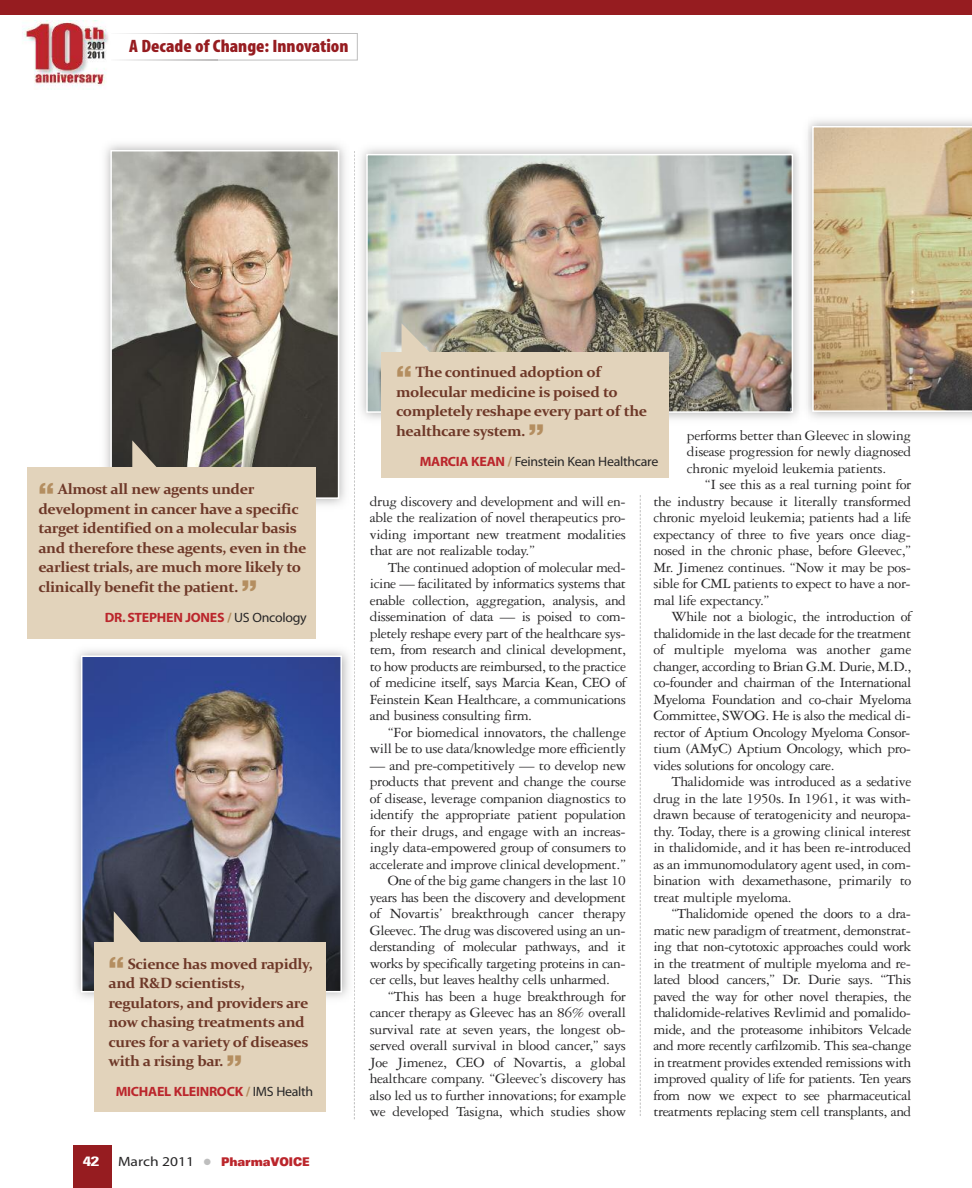
<style>
.page{position:relative;width:972px;height:1188px;background:#fff}
.page>*{position:absolute;margin:0;border:0;box-sizing:border-box;transform-origin:0 0}
.t1{font:18px "Myriad MM.830.wt.300.wd";color:#961c20;scale:1.05 1}
.t2{font:15px/16.5px "Garamond Three";letter-spacing:-.02em;color:#272627;text-align:justify}
.t3{font:700 15px/19.5px "Constantia";letter-spacing:-.025em;color:#6e3828}
.t4{font:13.5px "Myriad MM.700.wt.600.wd";letter-spacing:-.02em;color:#bb262c}
.t5{font:13.5px "Myriad MM.400.wt.600.wd";letter-spacing:-.02em;color:#272627}
.t6{font:700 condensed 13.5px "Univers";color:#fff;scale:1.4 1}
.t7{font:900 expanded 12px "Univers";letter-spacing:-.01em;color:#bb262c;scale:.75 1}
.s1{font-family:"Helvetica";font-weight:900;font-size:30px;color:#b48e60}
.s2{color:#b48e60}
.s3{font-family:"Myriad MM.400.wt.600.wd";color:#272627}
.s4{font-family:"Myriad MM.400.wt.600.wd";font-weight:400;font-stretch:normal;font-size:13.5px;color:#272627}
.s5{color:#bebebe}
.s6{font-family:"Myriad MM.700.wt.600.wd";color:#bb262c}
.s7{font-family:"Myriad MM.700.wt.600.wd";color:#b48e60}
</style>
<div class="page">
<div style="left:73px;top:1145px;width:39px;height:43px;background:#961c20"></div>
<div style="left:0;top:0;width:972px;height:15px;background:#961c20"></div>
<svg style="left:354px;top:428px;width:1px;height:691px"></svg>
<svg style="left:640px;top:495px;width:1px;height:621px"></svg>
<svg style="left:218px;top:33px;width:140px;height:27px"></svg>
<img style="left:22px;top:20px;width:87px;height:70px">
<img style="left:354px;top:151px;width:1px;height:276px">
<img style="left:369px;top:157px;width:421px;height:253px">
<div style="left:366px;top:154px;width:427px;height:259px;border:2px solid #fff"></div>
<img style="left:113px;top:153px;width:223px;height:343px">
<div style="left:110px;top:150px;width:229px;height:349px;border:2px solid #fff"></div>
<div style="left:27px;top:467px;width:289px;height:171px;background:#e2d3bb"></div>
<svg style="left:132px;top:440px;width:36px;height:27px"></svg>
<img style="left:354px;top:645px;width:1px;height:298px">
<img style="left:84px;top:659px;width:255px;height:330px">
<div style="left:81px;top:656px;width:261px;height:336px;border:2px solid #fff"></div>
<div style="left:94px;top:942px;width:231px;height:170px;background:#e2d3bb"></div>
<svg style="left:114px;top:911px;width:35px;height:31px"></svg>
<div style="left:382px;top:352px;width:287px;height:125px;background:#e2d3bb"></div>
<svg style="left:402px;top:323px;width:35px;height:29px"></svg>
<img style="left:799px;top:120px;width:173px;height:298px">
<svg style="left:812px;top:126px;width:160px;height:286px;background:#c0ac85"></svg>
<p class="t1" style="left:129px;top:40px;width:210px">A Decade of Change: Innovation</p>
<p class="t3" style="left:38px;top:479px;width:270px"><span class="s1">“</span> Almost all new agents under development in cancer have a specific target identified on a molecular basis and therefore these agents, even in the earliest trials, are much more likely to clinically benefit the patient. <span class="s1">”</span></p>
<p class="t4" style="left:105px;top:612px;width:204px">DR.STEPHEN JONES <span class="s2">/</span> <span class="s3">US Oncology</span></p>
<p class="t3" style="left:108px;top:954px;width:206px"><span class="s1">“</span> Science has moved rapidly, and R&amp;D scientists, regulators, and providers are now chasing treatments and cures for a variety of diseases with a rising bar. <span class="s1">”</span></p>
<p class="t4" style="left:116px;top:1086px;width:199px">MICHAEL KLEINROCK <span class="s2">/</span> <span class="s3">IMS Health</span></p>
<p class="t6" style="left:83px;top:1156px;width:13px">42</p>
<p class="t7" style="left:118px;top:1157px;width:257px"><span class="s4">March 2011</span> <span class="s5">●</span> PharmaVOICE</p>
<p class="t3" style="left:396px;top:363px;width:253px"><span class="s1">“</span> The continued adoption of molecular medicine is poised to completely reshape every part of the healthcare system. <span class="s1">”</span></p>
<p class="t5" style="left:420px;top:456px;width:240px"><span class="s6">MARCIA KEAN</span> <span class="s7">/</span> Feinstein Kean Healthcare</p>
<p class="t2" style="left:687px;top:428px;width:226px">performs better than Gleevec in slowing disease progression for newly diagnosed chronic myeloid leukemia patients.</p>
<p class="t2" style="left:653px;top:478px;width:260px;text-indent:52px">“I see this as a real turning point for the industry because it literally transformed chronic myeloid leukemia; patients had a life expectancy of three to five years once diag&shy;nosed in the chronic phase, before Gleevec,” Mr. Jimenez continues. “Now it may be pos&shy;sible for CML patients to expect to have a nor&shy;mal life expectancy.”</p>
<p class="t2" style="left:653px;top:610px;width:260px;text-indent:18px">While not a biologic, the introduction of thalidomide in the last decade for the treatment of multiple myeloma was another game changer, according to Brian G.M. Durie, M.D., co-founder and chairman of the International Myeloma Foundation and co-chair Myeloma Committee, SWOG. He is also the medical di&shy;rector of Aptium Oncology Myeloma Consor&shy;tium (AMyC) Aptium Oncology, which pro&shy;vides solutions for oncology care.</p>
<p class="t2" style="left:653px;top:775px;width:260px;text-indent:18px">Thalidomide was introduced as a sedative drug in the late 1950s. In 1961, it was with&shy;drawn because of teratogenicity and neuropa&shy;thy. Today, there is a growing clinical interest in thalidomide, and it has been re-introduced as an immunomodulatory agent used, in com&shy;bination with dexamethasone, primarily to treat multiple myeloma.</p>
<p class="t2" style="left:653px;top:907px;width:260px;text-indent:18px">“Thalidomide opened the doors to a dra&shy;matic new paradigm of treatment, demonstrat&shy;ing that non-cytotoxic approaches could work in the treatment of multiple myeloma and re&shy;lated blood cancers,” Dr. Durie says. “This paved the way for other novel therapies, the thalidomide-relatives Revlimid and pomalido&shy;mide, and the proteasome inhibitors Velcade and more recently carfilzomib. This sea-change in treatment provides extended remissions with improved quality of life for patients. Ten years from now we expect to see pharmaceutical treatments replacing stem cell transplants, and</p>
<p class="t2" style="left:370px;top:494px;width:258px">drug discovery and development and will en&shy;able the realization of novel therapeutics pro&shy;viding important new treatment modalities that are not realizable today.”</p>
<p class="t2" style="left:370px;top:560px;width:258px;text-indent:18px">The continued adoption of molecular med&shy;icine — facilitated by informatics systems that enable collection, aggregation, analysis, and dissemination of data — is poised to com&shy;pletely reshape every part of the healthcare sys&shy;tem, from research and clinical development, to how products are reimbursed, to the practice of medicine itself, says Marcia Kean, CEO of Feinstein Kean Healthcare, a communications and business consulting firm.</p>
<p class="t2" style="left:370px;top:725px;width:258px;text-align:right">“For biomedical innovators, the challenge will be to use data/knowledge more efficiently</p>
<p class="t2" style="left:370px;top:758px;width:258px">— and pre-competitively — to develop new</p>
<p class="t2" style="left:370px;top:775px;width:258px">products that prevent and change the course</p>
<p class="t2" style="left:370px;top:791px;width:258px">of disease, leverage companion diagnostics to</p>
<p class="t2" style="left:370px;top:808px;width:258px">identify the appropriate patient population</p>
<p class="t2" style="left:370px;top:824px;width:257px">for their drugs, and engage with an increas-</p>
<p class="t2" style="left:370px;top:841px;width:258px">ingly data-empowered group of consumers to</p>
<p class="t2" style="left:370px;top:857px;width:258px">accelerate and improve clinical development.”</p>
<p class="t2" style="left:388px;top:874px;width:240px">One of the big game changers in the last 10</p>
<p class="t2" style="left:370px;top:890px;width:258px">years has been the discovery and development</p>
<p class="t2" style="left:370px;top:907px;width:258px">of Novartis’ breakthrough cancer therapy</p>
<p class="t2" style="left:370px;top:923px;width:257px">Gleevec. The drug was discovered using an un-</p>
<p class="t2" style="left:370px;top:940px;width:258px">derstanding of molecular pathways, and it</p>
<p class="t2" style="left:370px;top:956px;width:257px">works by specifically targeting proteins in can-</p>
<p class="t2" style="left:370px;top:973px;width:242px">cer cells, but leaves healthy cells unharmed.</p>
<p class="t2" style="left:388px;top:989px;width:240px">“This has been a huge breakthrough for</p>
<p class="t2" style="left:370px;top:1006px;width:258px">cancer therapy as Gleevec has an 86% overall</p>
<p class="t2" style="left:370px;top:1022px;width:257px">survival rate at seven years, the longest ob-</p>
<p class="t2" style="left:370px;top:1039px;width:258px">served overall survival in blood cancer,” says</p>
<p class="t2" style="left:370px;top:1055px;width:258px">Joe Jimenez, CEO of Novartis, a global</p>
<p class="t2" style="left:370px;top:1072px;width:258px">healthcare company. “Gleevec’s discovery has</p>
<p class="t2" style="left:370px;top:1088px;width:258px">also led us to further innovations; for example</p>
<p class="t2" style="left:370px;top:1105px;width:258px">we developed Tasigna, which studies show</p>
</div>
